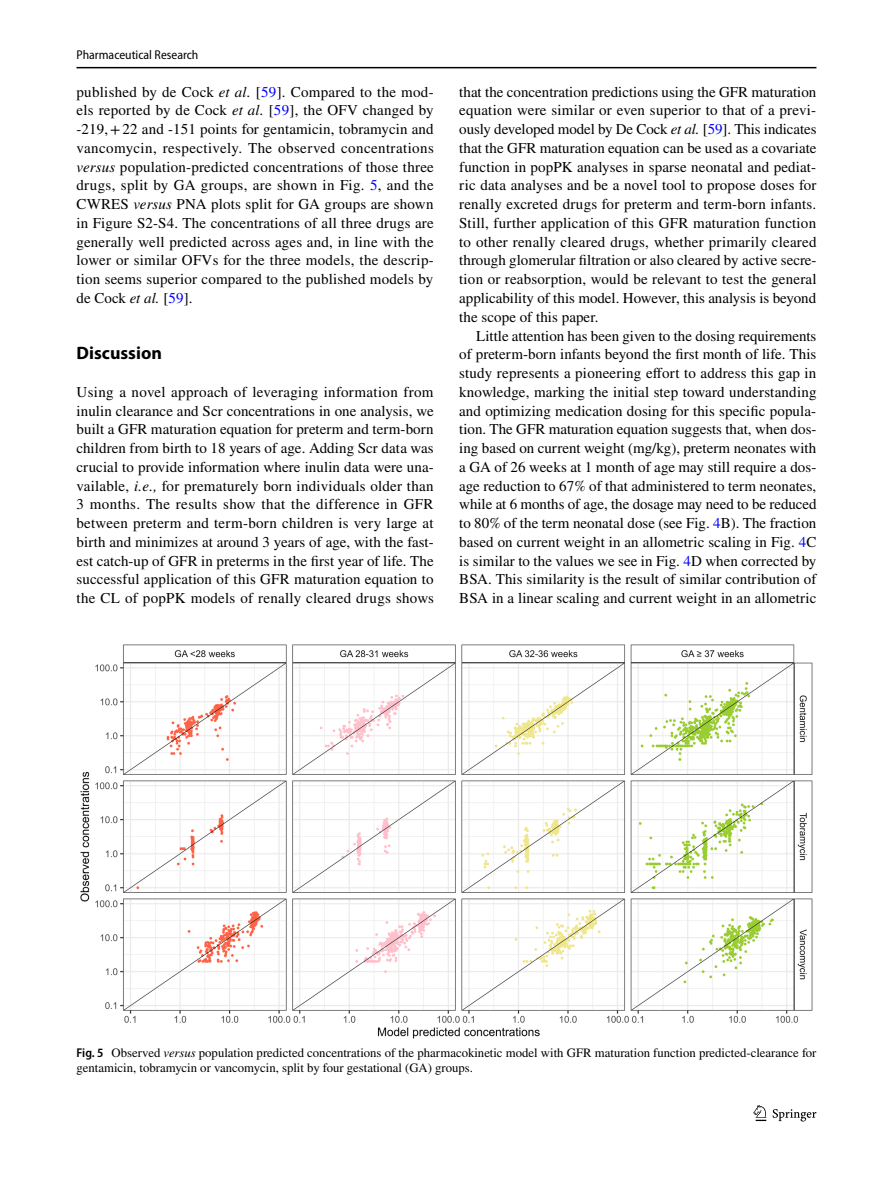
<style>
.page{position:relative;width:893px;height:1187px;background:#fff}
.page>*{position:absolute;margin:0;border:0;box-sizing:border-box;transform-origin:0 0}
.t1{font:700 18px "Myriad Pro";color:#000}
.t2{font:15px/18.8px "STIX";letter-spacing:.005em;color:#000;text-align:justify}
.t3{font:12.75px/15px "STIX";color:#000}
.t4{font:semi-condensed 12.75px "Myriad Pro";color:#000}
.s1{font-style:italic}
.s2{color:#00f}
.s3{font-family:"Myriad Pro";font-weight:600;font-stretch:semi-condensed}
</style>
<div class="page">
<hr style="left:77px;top:67px;width:739px;height:1px;background:#000">
<svg style="left:753px;top:1105px;width:13px;height:15px"></svg>
<svg style="left:773px;top:1109px;width:43px;height:12px"></svg>
<img style="left:81px;top:644px;width:731px;height:394px">
<p class="t4" style="left:77px;top:48px;width:123px">Pharmaceutical Research</p>
<p class="t2" style="left:77px;top:83px;width:359px">published by de Cock <span class="s1">et al.</span> [<span class="s2">59</span>]. Compared to the mod&shy;els reported by de Cock <span class="s1">et al.</span> [<span class="s2">59</span>], the OFV changed by -219,+22 and -151 points for gentamicin, tobramycin and vancomycin, respectively. The observed concentrations <span class="s1">versus</span> population-predicted concentrations of those three drugs, split by GA groups, are shown in Fig. <span class="s2">5</span>, and the CWRES <span class="s1">versus</span> PNA plots split for GA groups are shown in Figure S2-S4. The concentrations of all three drugs are generally well predicted across ages and, in line with the lower or similar OFVs for the three models, the descrip&shy;tion seems superior compared to the published models by de Cock <span class="s1">et al.</span> [<span class="s2">59</span>].</p>
<p class="t1" style="left:77px;top:341px;width:87px">Discussion</p>
<p class="t2" style="left:77px;top:383px;width:359px">Using a novel approach of leveraging information from inulin clearance and Scr concentrations in one analysis, we built a GFR maturation equation for preterm and term-born children from birth to 18 years of age. Adding Scr data was crucial to provide information where inulin data were una&shy;vailable, <span class="s1">i.e.,</span> for prematurely born individuals older than 3 months. The results show that the difference in GFR between preterm and term-born children is very large at birth and minimizes at around 3 years of age, with the fast&shy;est catch-up of GFR in preterms in the first year of life. The successful application of this GFR maturation equation to the CL of popPK models of renally cleared drugs shows</p>
<p class="t2" style="left:459px;top:83px;width:359px">that the concentration predictions using the GFR maturation equation were similar or even superior to that of a previ&shy;ously developed model by De Cock <span class="s1">et al.</span> [<span class="s2">59</span>]. This indicates that the GFR maturation equation can be used as a covariate function in popPK analyses in sparse neonatal and pediat&shy;ric data analyses and be a novel tool to propose doses for renally excreted drugs for preterm and term-born infants.<br>Still, further application of this GFR maturation function to other renally cleared drugs, whether primarily cleared through glomerular filtration or also cleared by active secre&shy;tion or reabsorption, would be relevant to test the general applicability of this model. However, this analysis is beyond the scope of this paper.</p>
<p class="t2" style="left:459px;top:327px;width:359px;text-indent:17px">Little attention has been given to the dosing requirements of preterm-born infants beyond the first month of life. This study represents a pioneering effort to address this gap in knowledge, marking the initial step toward understanding and optimizing medication dosing for this specific popula&shy;tion. The GFR maturation equation suggests that, when dos&shy;ing based on current weight (mg/kg), preterm neonates with a GA of 26 weeks at 1 month of age may still require a dos&shy;age reduction to 67% of that administered to term neonates, while at 6 months of age, the dosage may need to be reduced to 80% of the term neonatal dose (see Fig. <span class="s2">4</span>B). The fraction based on current weight in an allometric scaling in Fig. <span class="s2">4</span>C is similar to the values we see in Fig. <span class="s2">4</span>D when corrected by BSA. This similarity is the result of similar contribution of BSA in a linear scaling and current weight in an allometric</p>
<p class="t3" style="left:77px;top:1046px;width:741px"><span class="s3">Fig. 5</span> Observed <span class="s1">versus</span> population predicted concentrations of the pharmacokinetic model with GFR maturation function predicted-clearance for gentamicin, tobramycin or vancomycin, split by four gestational (GA) groups.</p>
</div>
